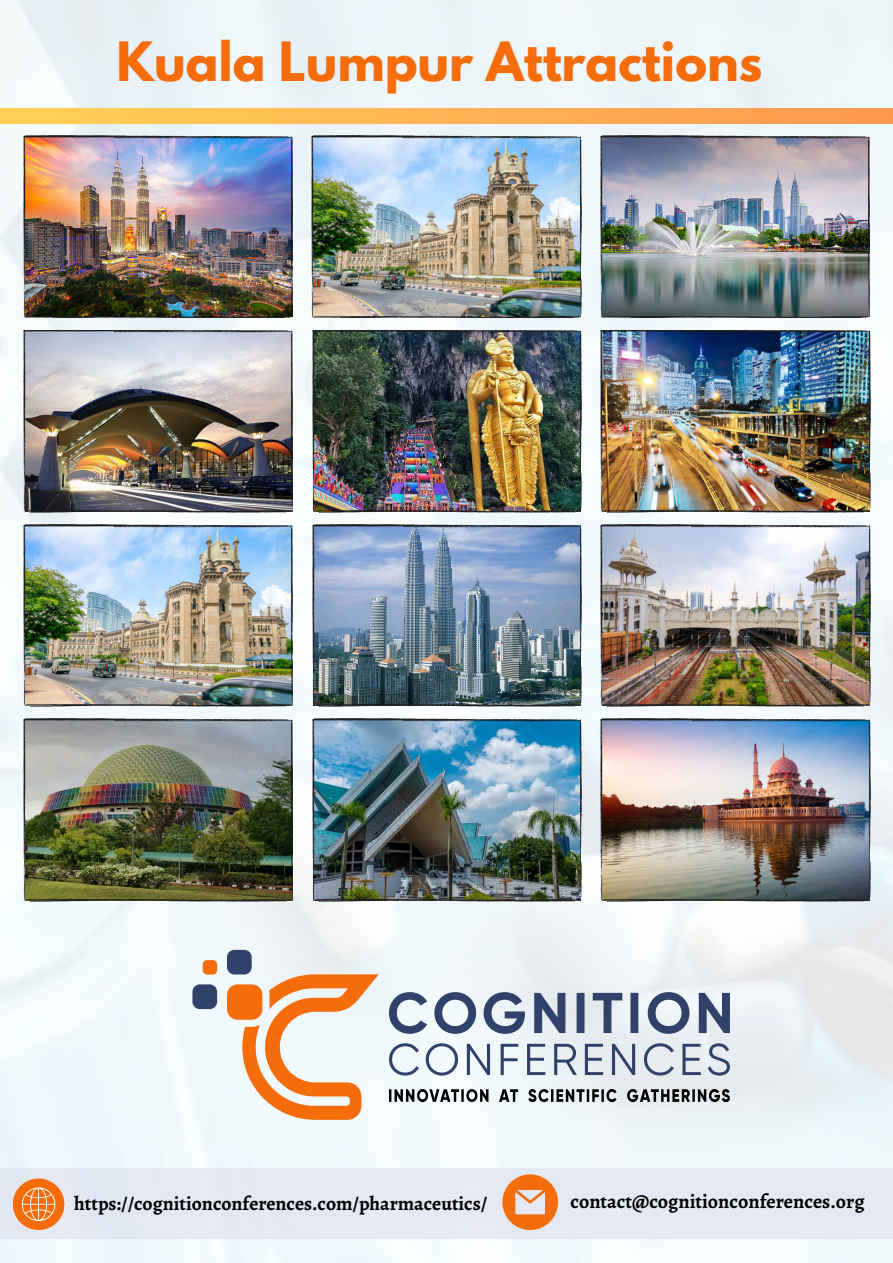
<style>
.page{position:relative;width:893px;height:1263px;background:#fff}
.page>*{position:absolute;margin:0;border:0;box-sizing:border-box;transform-origin:0 0}
.t1{font:700 48px "League Spartan";color:#f56c0a}
.t2{font:700 19.95px "Alegreya";color:#000}
.t3{font:700 19.65px "Alegreya";color:#000}
</style>
<div class="page">
<img style="left:0;top:0;width:893px;height:1263px">
<div style="left:0;top:1169px;width:893px;height:70px;background:#e4e9f3"></div>
<svg style="left:502px;top:1174px;width:56px;height:56px"></svg>
<svg style="left:0;top:108px;width:893px;height:15px;background:#ffb452"></svg>
<svg style="left:13px;top:1178px;width:51px;height:52px"></svg>
<svg style="left:389px;top:992px;width:341px;height:42px"></svg>
<svg style="left:389px;top:1043px;width:341px;height:32px"></svg>
<svg style="left:389px;top:1089px;width:341px;height:13px"></svg>
<div style="left:227px;top:950px;width:25px;height:24px;background:#304269;border-radius:7px"></div>
<div style="left:192px;top:984px;width:25px;height:25px;background:#304269;border-radius:7px"></div>
<svg style="left:242px;top:974px;width:137px;height:146px"></svg>
<div style="left:227px;top:984px;width:35px;height:36px;background:#f56c0a;border-radius:11px"></div>
<div style="left:203px;top:960px;width:14px;height:14px;background:#f56c0a;border-radius:4px"></div>
<img style="left:23px;top:136px;width:270px;height:182px">
<img style="left:312px;top:136px;width:269px;height:182px">
<img style="left:600px;top:136px;width:270px;height:182px">
<img style="left:23px;top:330px;width:270px;height:182px">
<img style="left:312px;top:330px;width:269px;height:182px">
<img style="left:600px;top:330px;width:270px;height:182px">
<img style="left:24px;top:524px;width:269px;height:182px">
<img style="left:312px;top:524px;width:269px;height:182px">
<img style="left:601px;top:524px;width:269px;height:182px">
<img style="left:24px;top:719px;width:269px;height:182px">
<img style="left:312px;top:719px;width:269px;height:182px">
<img style="left:601px;top:719px;width:269px;height:182px">
<p class="t1" style="left:116px;top:37px;width:647px">Kuala Lumpur Attractions</p>
<p class="t3" style="left:74px;top:1190px;width:414px">https://cognitionconferences.com/pharmaceutics/</p>
<p class="t2" style="left:570px;top:1188px;width:296px">contact@cognitionconferences.org</p>
</div>
